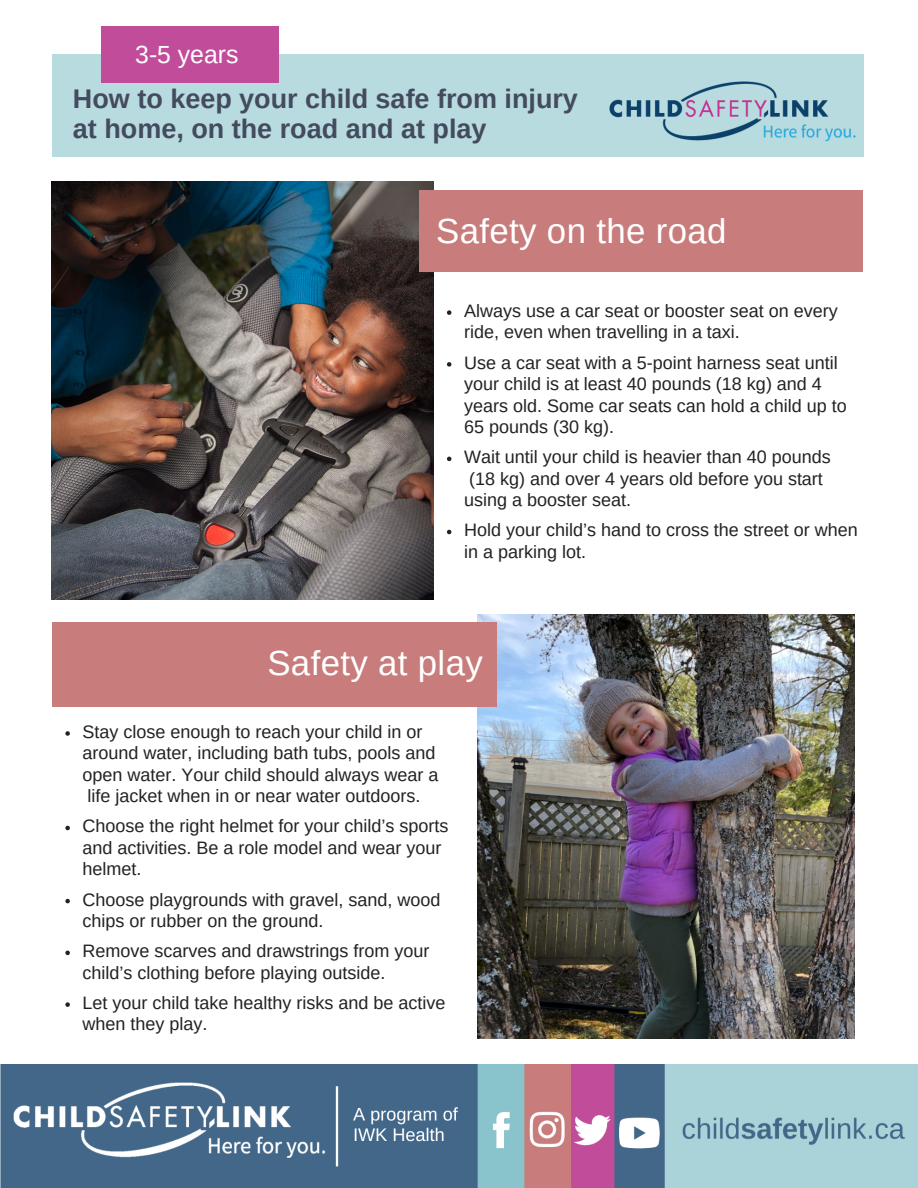
<style>
.page{position:relative;width:918px;height:1188px;background:#fff}
.page>*{position:absolute;margin:0;border:0;box-sizing:border-box;transform-origin:0 0}
.t1{font:34.8px "Arimo";letter-spacing:.01em;color:#fff}
.t2{font:700 27px "Arimo";color:#444b5e}
.t3{font:24.75px "Arimo";color:#fff}
.t4{font:18px/21.3px "Arimo";color:#222}
</style>
<div class="page">
<img style="left:52px;top:181px;width:381px;height:419px">
<img style="left:477px;top:614px;width:377px;height:424px">
<div style="left:52px;top:54px;width:811px;height:103px;background:#b8dbdf"></div>
<div style="left:102px;top:26px;width:177px;height:57px;background:#c14d9a"></div>
<img style="left:609px;top:75px;width:255px;height:70px">
<div style="left:419px;top:191px;width:444px;height:81px;background:#c87c7b"></div>
<div style="left:52px;top:622px;width:444px;height:84px;background:#c87c7b"></div>
<svg style="left:447px;top:310px;width:4px;height:5px"></svg>
<svg style="left:447px;top:362px;width:4px;height:5px"></svg>
<svg style="left:447px;top:457px;width:4px;height:4px"></svg>
<svg style="left:447px;top:530px;width:4px;height:4px"></svg>
<svg style="left:65px;top:731px;width:5px;height:5px"></svg>
<svg style="left:65px;top:826px;width:5px;height:4px"></svg>
<svg style="left:65px;top:899px;width:5px;height:4px"></svg>
<svg style="left:65px;top:951px;width:5px;height:4px"></svg>
<svg style="left:65px;top:1002px;width:5px;height:5px"></svg>
<img style="left:0;top:1064px;width:918px;height:124px">
<p class="t3" style="left:160px;top:41px;width:105px">3-5 years</p>
<p class="t2" style="left:73px;top:84px;width:507px">How to keep your child safe from injury</p>
<p class="t2" style="left:73px;top:113px;width:415px">at home, on the road and at play</p>
<p class="t3" style="left:135px;top:41px;width:105px">3-5 years</p>
<p class="t1" style="left:436px;top:211px;width:292px">Safety on the road</p>
<p class="t4" style="left:464px;top:300px;width:375px">Always use a car seat or booster seat on every ride, even when travelling in a taxi.</p>
<p class="t4" style="left:464px;top:352px;width:384px">Use a car seat with a 5-point harness seat until your child is at least 40 pounds (18 kg) and 4 years old. Some car seats can hold a child up to 65 pounds (30 kg).</p>
<p class="t4" style="left:464px;top:446px;width:368px">Wait until your child is heavier than 40 pounds (18 kg) and over 4 years old before you start using a booster seat.</p>
<p class="t4" style="left:464px;top:520px;width:395px">Hold your child’s hand to cross the street or when in a parking lot.</p>
<p class="t1" style="left:267px;top:644px;width:217px">Safety at play</p>
<p class="t4" style="left:82px;top:721px;width:357px">Stay close enough to reach your child in or around water, including bath tubs, pools and open water. Your child should always wear a life jacket when in or near water outdoors.</p>
<p class="t4" style="left:82px;top:816px;width:367px">Choose the right helmet for your child’s sports and activities. Be a role model and wear your helmet.</p>
<p class="t4" style="left:82px;top:889px;width:360px">Choose playgrounds with gravel, sand, wood chips or rubber on the ground.</p>
<p class="t4" style="left:82px;top:940px;width:348px">Remove scarves and drawstrings from your child’s clothing before playing outside.</p>
<p class="t4" style="left:82px;top:992px;width:364px">Let your child take healthy risks and be active when they play.</p>
</div>
